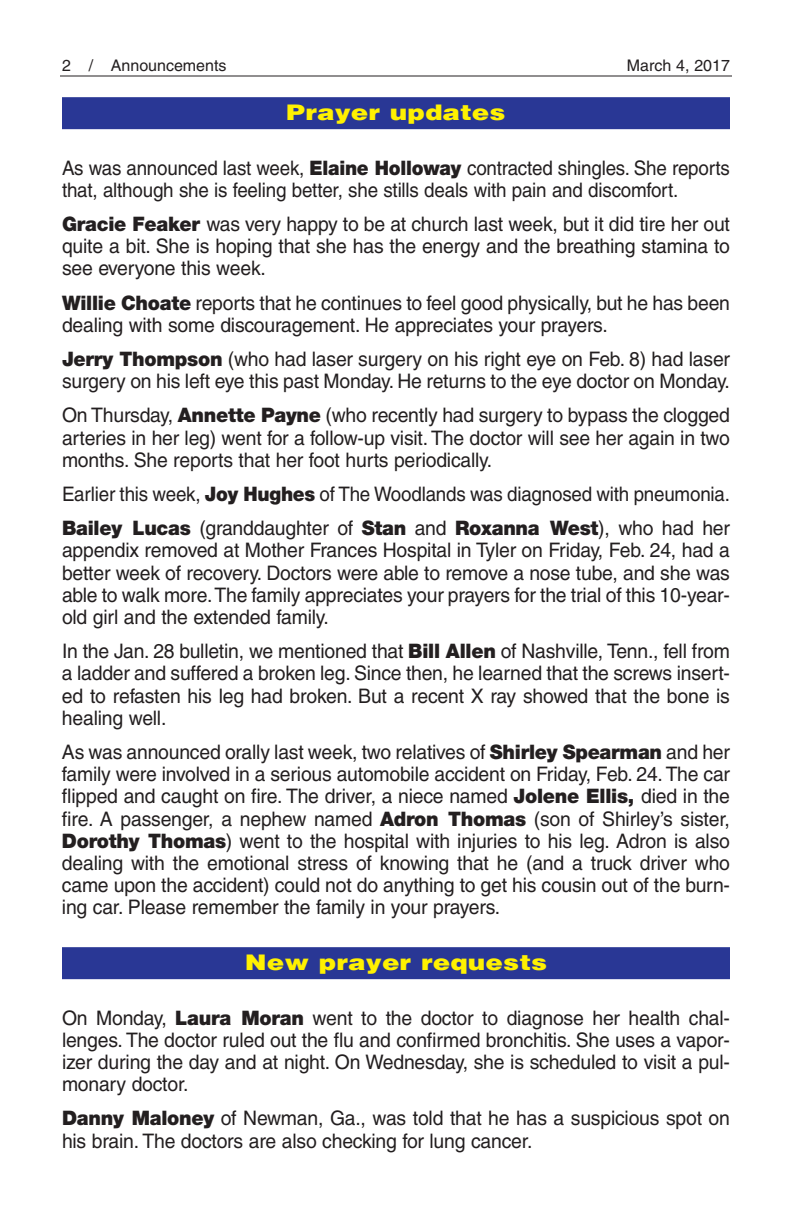
<style>
.page{position:relative;width:792px;height:1224px;background:#fff}
.page>*{position:absolute;margin:0;border:0;box-sizing:border-box;transform-origin:0 0}
.t1{font:900 22px "Helvetica";color:#fff101;scale:1.2 1}
.t2{font:20px/22.2px "Helvetica";letter-spacing:-.01em;color:#231f20;text-align:justify}
.t3{font:20px/22.2px "Helvetica";letter-spacing:-.01em;color:#231f20;scale:.94 1}
.t4{font:16px "Helvetica";color:#231f20}
.s1{font-family:"Helvetica Neue";font-weight:900}
</style>
<div class="page">
<hr style="left:60px;top:76px;width:672px;height:1px;background:#231f20">
<div style="left:62px;top:97px;width:668px;height:32px;background:#293795"></div>
<div style="left:62px;top:947px;width:668px;height:32px;background:#293795"></div>
<p class="t4" style="left:62px;top:59px;width:166px">2 / Announcements</p>
<p class="t4" style="left:627px;top:59px;width:105px">March 4, 2017</p>
<p class="t1" style="left:286px;top:97px;width:184px">Prayer updates</p>
<p class="t3" style="left:62px;top:158px;width:712px">As was announced last week, <span class="s1">Elaine Holloway</span> contracted shingles. She reports that, although she is feeling better, she stills deals with pain and discomfort.</p>
<p class="t2" style="left:62px;top:215px;width:670px"><span class="s1">Gracie Feaker</span> was very happy to be at church last week, but it did tire her out quite a bit. She is hoping that she has the energy and the breathing stamina to see everyone this week.</p>
<p class="t2" style="left:62px;top:293px;width:670px"><span class="s1">Willie Choate</span> reports that he continues to feel good physically, but he has been dealing with some discouragement. He appreciates your prayers.</p>
<p class="t2" style="left:62px;top:350px;width:670px"><span class="s1">Jerry Thompson</span> (who had laser surgery on his right eye on Feb. 8) had laser surgery on his left eye this past Monday. He returns to the eye doctor on Monday.</p>
<p class="t2" style="left:62px;top:406px;width:670px">On Thursday, <span class="s1">Annette Payne</span> (who recently had surgery to bypass the clogged arteries in her leg) went for a follow-up visit. The doctor will see her again in two months. She reports that her foot hurts periodically.</p>
<p class="t3" style="left:62px;top:479px;width:712px;line-height:34.2px">Earlier this week, <span class="s1">Joy Hughes</span> of The Woodlands was diagnosed with pneumonia.<br><span class="s1">Bailey Lucas</span> (granddaughter of <span class="s1">Stan</span> and <span class="s1">Roxanna West</span>), who had her</p>
<p class="t2" style="left:62px;top:541px;width:670px">appendix removed at Mother Frances Hospital in Tyler on Friday, Feb. 24, had a better week of recovery. Doctors were able to remove a nose tube, and she was able to walk more.The family appreciates your prayers for the trial of this 10-year&shy;old girl and the extended family.</p>
<p class="t2" style="left:62px;top:642px;width:670px">In the Jan. 28 bulletin, we mentioned that <span class="s1">Bill Allen</span> of Nashville, Tenn., fell from a ladder and suffered a broken leg. Since then, he learned that the screws insert&shy;ed to refasten his leg had broken. But a recent X ray showed that the bone is healing well.</p>
<p class="t2" style="left:62px;top:743px;width:670px">As was announced orally last week, two relatives of <span class="s1">Shirley Spearman</span> and her family were involved in a serious automobile accident on Friday, Feb. 24. The car flipped and caught on fire. The driver, a niece named <span class="s1">Jolene Ellis,</span> died in the fire. A passenger, a nephew named <span class="s1">Adron Thomas</span> (son of Shirley’s sister, <span class="s1">Dorothy Thomas</span>) went to the hospital with injuries to his leg. Adron is also dealing with the emotional stress of knowing that he (and a truck driver who came upon the accident) could not do anything to get his cousin out of the burn&shy;ing car. Please remember the family in your prayers.</p>
<p class="t1" style="left:245px;top:947px;width:254px">New prayer requests</p>
<p class="t2" style="left:62px;top:1008px;width:670px">On Monday, <span class="s1">Laura Moran</span> went to the doctor to diagnose her health chal&shy;lenges. The doctor ruled out the flu and confirmed bronchitis. She uses a vapor&shy;izer during the day and at night. On Wednesday, she is scheduled to visit a pul&shy;monary doctor.</p>
<p class="t2" style="left:62px;top:1109px;width:670px"><span class="s1">Danny Maloney</span> of Newman, Ga., was told that he has a suspicious spot on his brain. The doctors are also checking for lung cancer.</p>
</div>
